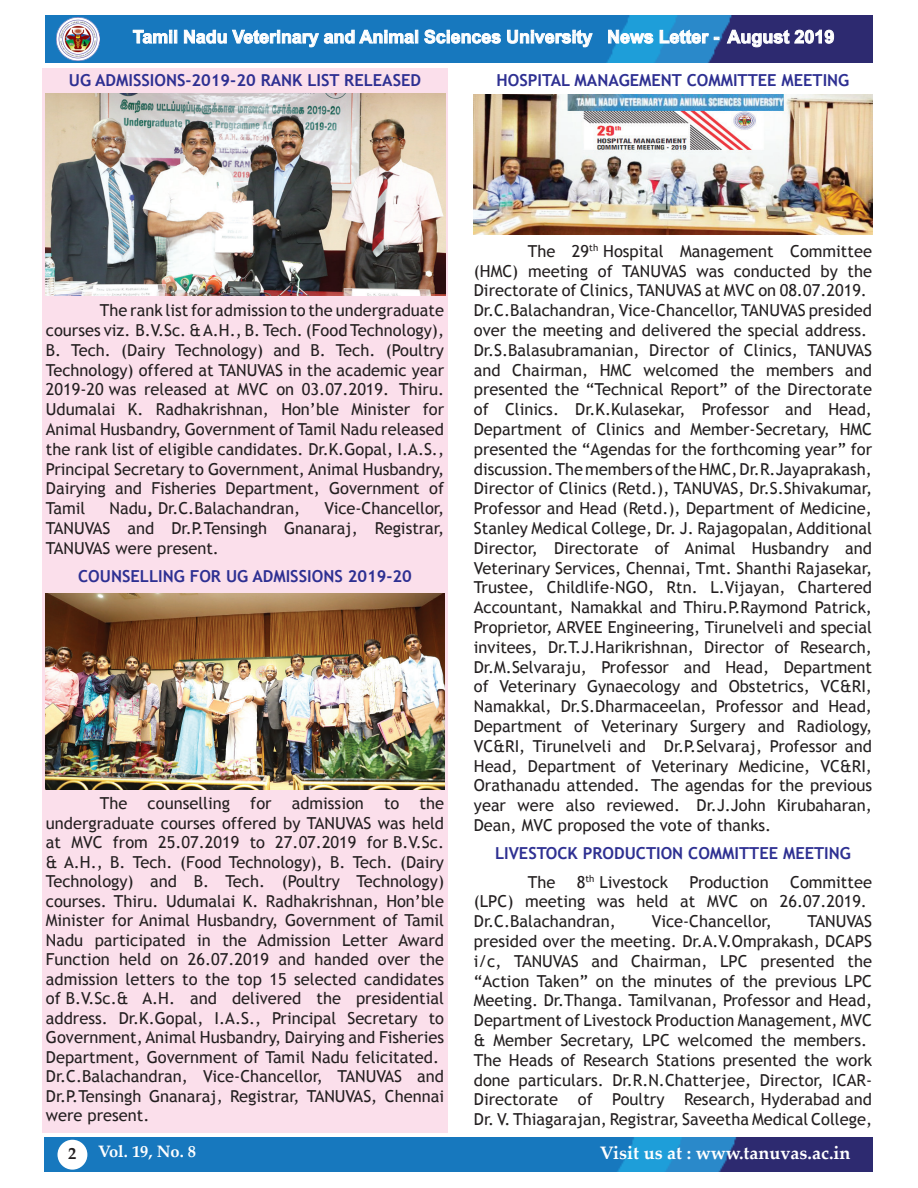
<style>
.page{position:relative;width:918px;height:1188px;background:#fff}
.page>*{position:absolute;margin:0;border:0;box-sizing:border-box;transform-origin:0 0}
.t1{font:700 18px "Arial";color:#fff}
.t2{font:700 18px "Palatino Linotype";color:#fff}
.t3{font:16.5px/19.8px "Trebuchet MS";color:#231f20}
.t4{font:700 16.5px "Trebuchet MS";color:#2e3092}
.t5{font:700 16.5px "Palatino Linotype";color:#fff}
.t6{font:700 16.5px "Palatino Linotype";color:#231f20}
.s1{font-weight:700}
</style>
<div class="page">
<img style="left:45px;top:16px;width:828px;height:47px">
<img style="left:45px;top:1137px;width:827px;height:34px">
<div style="left:57px;top:1140px;width:30px;height:30px;background:#fff;border-radius:50%"></div>
<svg style="left:133px;top:29px;width:44px;height:15px"></svg>
<svg style="left:184px;top:29px;width:234px;height:19px;background:#539bce"></svg>
<svg style="left:424px;top:29px;width:77px;height:15px"></svg>
<svg style="left:507px;top:29px;width:86px;height:19px;background:#579dcf"></svg>
<svg style="left:608px;top:29px;width:111px;height:15px;background:#67b3de"></svg>
<svg style="left:727px;top:29px;width:107px;height:19px;background:#656296"></svg>
<img style="left:57px;top:18px;width:42px;height:42px">
<div style="left:43px;top:68px;width:405px;height:1065px;background:#fbdfeb"></div>
<img style="left:46px;top:94px;width:399px;height:202px">
<img style="left:46px;top:593px;width:398px;height:196px">
<img style="left:474px;top:95px;width:398px;height:139px">
<p class="t1" style="left:133px;top:25px;width:703px">Tamil Nadu Veterinary and Animal Sciences University News Letter - August 2019</p>
<p class="t4" style="left:69px;top:70px;width:354px">UG ADMISSIONS-2019-20 RANK LIST RELEASED</p>
<p class="t4" style="left:497px;top:70px;width:354px">HOSPITAL MANAGEMENT COMMITTEE MEETING</p>
<p class="t3" style="left:46px;top:301px;width:400px;text-align:justify;text-indent:54px">The rank list for admission to the undergraduate courses viz. B.V.Sc. &amp; A.H., B. Tech. (Food Technology), B. Tech. (Dairy Technology) and B. Tech. (Poultry Technology) offered at TANUVAS in the academic year 2019-20 was released at MVC on 03.07.2019. Thiru.<br>Udumalai K. Radhakrishnan, Hon’ble Minister for Animal Husbandry, Government of Tamil Nadu released the rank list of eligible candidates. Dr.K.Gopal, I.A.S., Principal Secretary to Government, Animal Husbandry, Dairying and Fisheries Department, Government of Tamil</p>
<p class="t3" style="left:46px;top:499px;width:400px;text-align:justify;text-indent:278px">Vice-Chancellor, TANUVAS and Dr.P.Tensingh Gnanaraj, Registrar, TANUVAS were present.</p>
<p class="t4" style="left:78px;top:566px;width:335px">COUNSELLING FOR UG ADMISSIONS 2019-20</p>
<p class="t3" style="left:110px;top:499px;width:192px">Nadu<span class="s1">,</span> Dr.C.Balachandran,</p>
<p class="t3" style="left:46px;top:794px;width:400px;text-indent:54px">The counselling for admission to the undergraduate courses offered by TANUVAS was held at MVC from 25.07.2019 to 27.07.2019 for B.V.Sc. &amp; A.H., B. Tech. (Food Technology), B. Tech. (Dairy Technology) and B. Tech. (Poultry Technology) courses. Thiru. Udumalai K. Radhakrishnan, Hon’ble Minister for Animal Husbandry, Government of Tamil Nadu participated in the Admission Letter Award Function held on 26.07.2019 and handed over the admission letters to the top 15 selected candidates of B.V.Sc.&amp; A.H. and delivered the presidential address. Dr.K.Gopal, I.A.S., Principal Secretary to Government, Animal Husbandry, Dairying and Fisheries Department, Government of Tamil Nadu felicitated.<br>Dr.C.Balachandran, Vice-Chancellor, TANUVAS and Dr.P.Tensingh Gnanaraj, Registrar, TANUVAS, Chennai were present.</p>
<p class="t3" style="left:474px;top:241px;width:400px;text-indent:54px">The 29<sup>th</sup> Hospital Management Committee (HMC) meeting of TANUVAS was conducted by the Directorate of Clinics, TANUVAS at MVC on 08.07.2019.<br>Dr.C.Balachandran, Vice-Chancellor, TANUVAS presided over the meeting and delivered the special address.<br>Dr.S.Balasubramanian, Director of Clinics, TANUVAS and Chairman, HMC welcomed the members and presented the “Technical Report” of the Directorate of Clinics. Dr.K.Kulasekar, Professor and Head, Department of Clinics and Member-Secretary, HMC presented the “Agendas for the forthcoming year” for discussion. The members of the HMC, Dr.R.Jayaprakash, Director of Clinics (Retd.), TANUVAS, Dr.S.Shivakumar, Professor and Head (Retd.), Department of Medicine, Stanley Medical College, Dr. J. Rajagopalan, Additional Director, Directorate of Animal Husbandry and Veterinary Services, Chennai, Tmt. Shanthi Rajasekar, Trustee, Childlife-NGO, Rtn. L.Vijayan, Chartered Accountant, Namakkal and Thiru.P.Raymond Patrick, Proprietor, ARVEE Engineering, Tirunelveli and special invitees, Dr.T.J.Harikrishnan, Director of Research, Dr.M.Selvaraju, Professor and Head, Department of Veterinary Gynaecology and Obstetrics, VC&amp;RI, Namakkal, Dr.S.Dharmaceelan, Professor and Head, Department of Veterinary Surgery and Radiology, VC&amp;RI, Tirunelveli and Dr.P.Selvaraj, Professor and Head, Department of Veterinary Medicine, VC&amp;RI, Orathanadu attended. The agendas for the previous year were also reviewed. Dr.J.John Kirubaharan, Dean, MVC proposed the vote of thanks.</p>
<p class="t4" style="left:495px;top:843px;width:357px">LIVESTOCK PRODUCTION COMMITTEE MEETING</p>
<p class="t3" style="left:528px;top:872px;width:29px">The</p>
<p class="t3" style="left:577px;top:872px;width:93px">8<sup>th</sup> Livestock</p>
<p class="t3" style="left:690px;top:872px;width:81px">Production</p>
<p class="t3" style="left:474px;top:872px;width:400px;text-indent:316px">Committee (LPC) meeting was held at MVC on 26.07.2019.<br>Dr.C.Balachandran,</p>
<p class="t3" style="left:652px;top:912px;width:121px">Vice-Chancellor,</p>
<p class="t3" style="left:474px;top:912px;width:400px;text-indent:334px">TANUVAS presided over the meeting. Dr.A.V.Omprakash, DCAPS i/c, TANUVAS and Chairman, LPC presented the “Action Taken” on the minutes of the previous LPC Meeting. Dr.Thanga. Tamilvanan, Professor and Head, Department of Livestock Production Management, MVC &amp; Member Secretary, LPC welcomed the members.<br>The Heads of Research Stations presented the work done particulars. Dr.R.N.Chatterjee, Director, ICAR-Directorate of Poultry Research, Hyderabad and Dr. V. Thiagarajan, Registrar, Saveetha Medical College,</p>
<p class="t6" style="left:68px;top:1142px;width:10px">2</p>
<p class="t5" style="left:98px;top:1140px;width:100px">Vol. 19, No. 8</p>
<p class="t2" style="left:600px;top:1140px;width:252px">Visit us at : www.tanuvas.ac.in</p>
</div>
